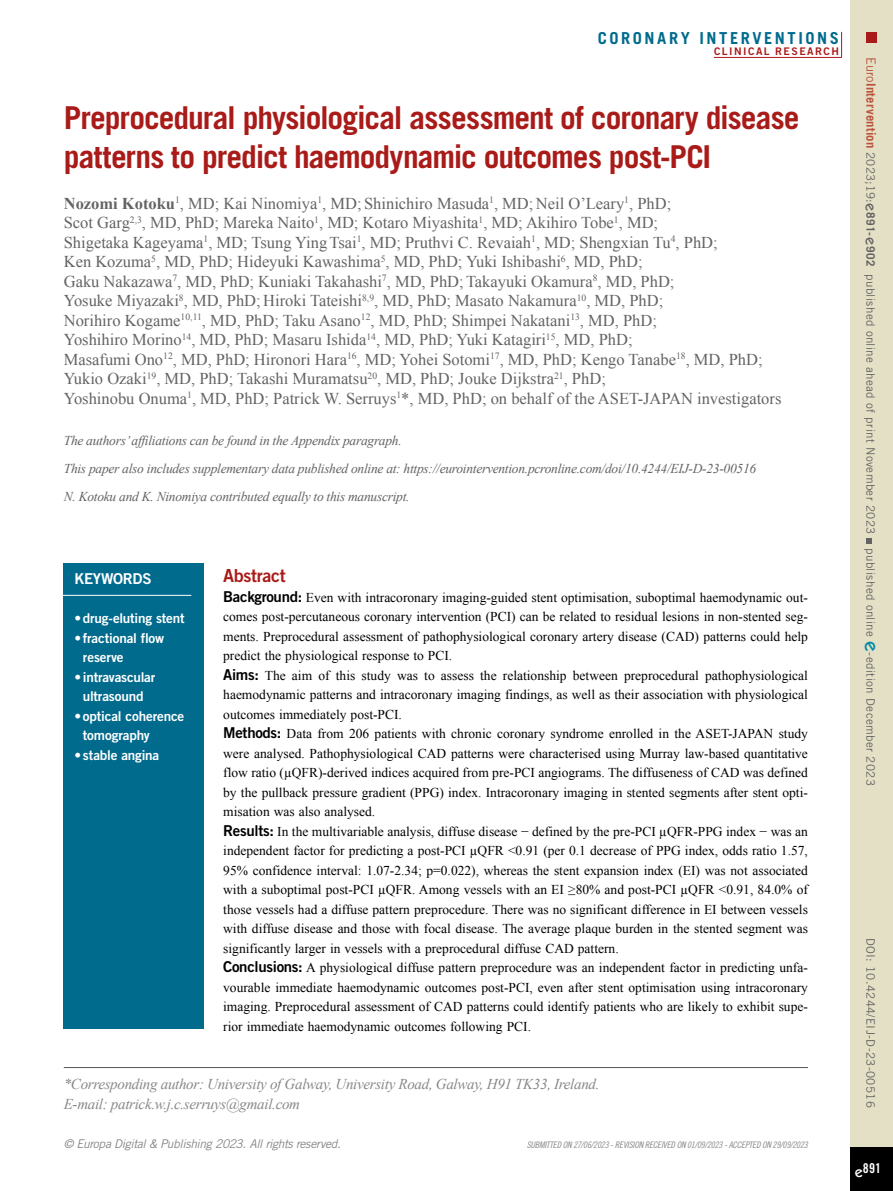
<style>
.page{position:relative;width:893px;height:1191px;background:#fff}
.page>*{position:absolute;margin:0;border:0;box-sizing:border-box;transform-origin:0 0}
.t1{font:700 31.5px/39px "Trade Gothic LT Std";letter-spacing:-.03em;color:#a91b18}
.t2{font:18px "Trade Gothic LT Std Bd 2";letter-spacing:-.02em;color:#a91b18}
.t3{font:16.5px/19.5px "Times New Roman";color:#646363}
.t4{font:700 16.5px "Trade Gothic LT Std";letter-spacing:.155em;color:#006b8d}
.t5{font:italic 15px/19.5px "Times New Roman";letter-spacing:-.02em;color:#878787}
.t6{font:15px "Trade Gothic LT Std Bd 2";letter-spacing:-.02em;color:#fff}
.t7{font:13.5px/19.5px "Times New Roman";color:#000}
.t8{font:italic 13.5px/28px "Times New Roman";letter-spacing:-.02em;color:#646363}
.t9{font:13.5px/19.5px "Trade Gothic LT Std Bd 2";letter-spacing:-.015em;color:#fff}
.t10{font:13.5px "Trade Gothic LT Std Bd Cn 20";color:#fff}
.t11{font:italic 12px "Trade Gothic LT Std";letter-spacing:-.03em;color:#878787}
.t12{font:11.7px "Trade Gothic LT Std";letter-spacing:.03em;color:#646363}
.t13{font:10.5px "Trade Gothic LT Std Bd 2";letter-spacing:.14em;color:#a91b18}
.t14{font:9px "Trade Gothic LT Std Cn 18 Obl";letter-spacing:-.02em;color:#878787}
.s1{font-weight:700}
.s2{font-family:"Trade Gothic LT Std Bd 2";font-size:15px}
.s3{font-size:12.75px;color:#bc533d}
.s4{font-weight:700;font-size:12.75px;color:#bc533d}
.s5{font-family:"ITC Kabel Std";font-weight:500;font-size:15px}
.s6{font-family:"ITC Kabel Std";font-weight:500;font-size:19.5px;color:#008aa8}
</style>
<div class="page">
<div style="left:850px;top:0;width:43px;height:1191px;background:#e4e0c5"></div>
<div style="left:850px;top:1147px;width:43px;height:44px;background:#000"></div>
<div style="left:866px;top:32px;width:11px;height:10px;background:#a91b18"></div>
<svg style="left:867px;top:538px;width:5px;height:6px"></svg>
<hr style="left:714px;top:57px;width:128px;height:1px;background:#a91b18">
<svg style="left:841px;top:32px;width:1px;height:25px"></svg>
<hr style="left:64px;top:1067px;width:744px;height:1px;background:#575756">
<div style="left:64px;top:563px;width:140px;height:465px;background:#006b8d"></div>
<hr style="left:62px;top:595px;width:129px;height:1px;background:#fff">
<p class="t4" style="left:598px;top:28px;width:243px">CORONARY INTERVENTIONS</p>
<p class="t13" style="left:714px;top:45px;width:127px">CLINICAL RESEARCH</p>
<h1 class="t1" style="left:64px;top:98px;width:737px">Preprocedural physiological assessment of coronary disease patterns to predict haemodynamic outcomes post-PCI</h1>
<p class="t3" style="left:64px;top:193px;width:719px"><span class="s1">Nozomi Kotoku</span><sup>1</sup>, MD; Kai Ninomiya<sup>1</sup>, MD; Shinichiro Masuda<sup>1</sup>, MD; Neil O’Leary<sup>1</sup>, PhD;<br>Scot Garg<sup>2,3</sup>, MD, PhD; Mareka Naito<sup>1</sup>, MD; Kotaro Miyashita<sup>1</sup>, MD; Akihiro Tobe<sup>1</sup>, MD;<br>Shigetaka Kageyama<sup>1</sup>, MD; Tsung YingTsai<sup>1</sup>, MD; Pruthvi C. Revaiah<sup>1</sup>, MD; Shengxian Tu<sup>4</sup>, PhD;<br>Ken Kozuma<sup>5</sup>, MD, PhD; Hideyuki Kawashima<sup>5</sup>, MD, PhD; Yuki Ishibashi<sup>6</sup>, MD, PhD;<br>Gaku Nakazawa<sup>7</sup>, MD, PhD; Kuniaki Takahashi<sup>7</sup>, MD, PhD;Takayuki Okamura<sup>8</sup>, MD, PhD;<br>Yosuke Miyazaki<sup>8</sup>, MD, PhD; Hiroki Tateishi<sup>8,9</sup>, MD, PhD; Masato Nakamura<sup>10</sup>, MD, PhD;<br>Norihiro Kogame<sup>10,11</sup>, MD, PhD; Taku Asano<sup>12</sup>, MD, PhD; Shimpei Nakatani<sup>13</sup>, MD, PhD;<br>Yoshihiro Morino<sup>14</sup>, MD, PhD; Masaru Ishida<sup>14</sup>, MD, PhD; Yuki Katagiri<sup>15</sup>, MD, PhD;<br>Masafumi Ono<sup>12</sup>, MD, PhD; Hironori Hara<sup>16</sup>, MD; Yohei Sotomi<sup>17</sup>, MD, PhD; Kengo Tanabe<sup>18</sup>, MD, PhD; Yukio Ozaki<sup>19</sup>, MD, PhD; Takashi Muramatsu<sup>20</sup>, MD, PhD; Jouke Dijkstra<sup>21</sup>, PhD;<br>Yoshinobu Onuma<sup>1</sup>, MD, PhD; Patrick W. Serruys<sup>1</sup>*, MD, PhD; on behalf of the ASET-JAPAN investigators</p>
<p class="t8" style="left:64px;top:426px;width:694px">The authors’ affiliations can be found in the Appendix paragraph.<br>This paper also includes supplementary data published online at: https://eurointervention.pcronline.com/doi/10.4244/EIJ-D-23-00516<br>N. Kotoku and K. Ninomiya contributed equally to this manuscript.</p>
<p class="t6" style="left:74px;top:569px;width:79px">KEYWORDS</p>
<p class="t9" style="left:74px;top:608px;width:112px">•drug-eluting stent</p>
<p class="t9" style="left:83px;top:628px;width:83px;text-indent:-9px">• fractional flow reserve</p>
<p class="t9" style="left:74px;top:667px;width:82px;text-align:center">• intravascular ultrasound</p>
<p class="t9" style="left:83px;top:706px;width:103px;text-indent:-9px">• optical coherence tomography</p>
<p class="t9" style="left:74px;top:745px;width:86px">• stable angina</p>
<h2 class="t2" style="left:223px;top:564px;width:64px">Abstract</h2>
<p class="t7" style="left:223px;top:587px;width:586px"><span class="s2">Background:</span> Even with intracoronary imaging-guided stent optimisation, suboptimal haemodynamic out&shy;comes post-percutaneous coronary intervention (PCI) can be related to residual lesions in non-stented seg&shy;ments. Preprocedural assessment of pathophysiological coronary artery disease (CAD) patterns could help predict the physiological response to PCI.<br><span class="s2">Aims:</span> The aim of this study was to assess the relationship between preprocedural pathophysiological haemodynamic patterns and intracoronary imaging findings, as well as their association with physiological outcomes immediately post-PCI.<br><span class="s2">Methods:</span> Data from 206 patients with chronic coronary syndrome enrolled in the ASET-JAPAN study were analysed. Pathophysiological CAD patterns were characterised using Murray law-based quantitative flow ratio (µQFR)-derived indices acquired from pre-PCI angiograms. The diffuseness of CAD was defined by the pullback pressure gradient (PPG) index. Intracoronary imaging in stented segments after stent opti&shy;misation was also analysed.<br><span class="s2">Results:</span> In the multivariable analysis, diffuse disease − defined by the pre-PCI µQFR-PPG index − was an independent factor for predicting a post-PCI µQFR &lt;0.91 (per 0.1 decrease of PPG index, odds ratio 1.57, 95% confidence interval: 1.07-2.34; p=0.022), whereas the stent expansion index (EI) was not associated with a suboptimal post-PCI µQFR. Among vessels with an EI ≥80% and post-PCI µQFR &lt;0.91, 84.0% of those vessels had a diffuse pattern preprocedure. There was no significant difference in EI between vessels with diffuse disease and those with focal disease. The average plaque burden in the stented segment was significantly larger in vessels with a preprocedural diffuse CAD pattern.<br><span class="s2">Conclusions:</span> A physiological diffuse pattern preprocedure was an independent factor in predicting unfa&shy;vourable immediate haemodynamic outcomes post-PCI, even after stent optimisation using intracoronary imaging. Preprocedural assessment of CAD patterns could identify patients who are likely to exhibit supe&shy;rior immediate haemodynamic outcomes following PCI.</p>
<p class="t5" style="left:64px;top:1074px;width:537px">*Corresponding author: University of Galway, University Road, Galway, H91 TK33, Ireland.<br>E-mail: patrick.w.j.c.serruys@gmail.com</p>
<p class="t11" style="left:64px;top:1137px;width:278px">© Europa Digital &amp; Publishing 2023. All rights reserved.</p>
<p class="t14" style="left:527px;top:1139px;width:283px">SUBMITTED ON 27/06/2023 - REVISION RECEIVED ON 01/09/2023 - ACCEPTED ON 29/09/2023</p>
<p class="t12" style="left:878px;top:57px;width:730px;rotate:90deg"><span class="s3">Euro</span><span class="s4">Intervention</span> 2023;19:<span class="s5">e</span><span class="s1">891-</span><span class="s5">e</span><span class="s1">902</span> published online ahead of print November 2023 published online <span class="s6">e</span>-edition December 2023</p>
<p class="t12" style="left:878px;top:937px;width:172px;rotate:90deg">DOI: 10.4244/EIJ-D-23-00516</p>
<p class="t10" style="left:855px;top:1160px;width:28px"><span class="s5">e</span>891</p>
</div>
